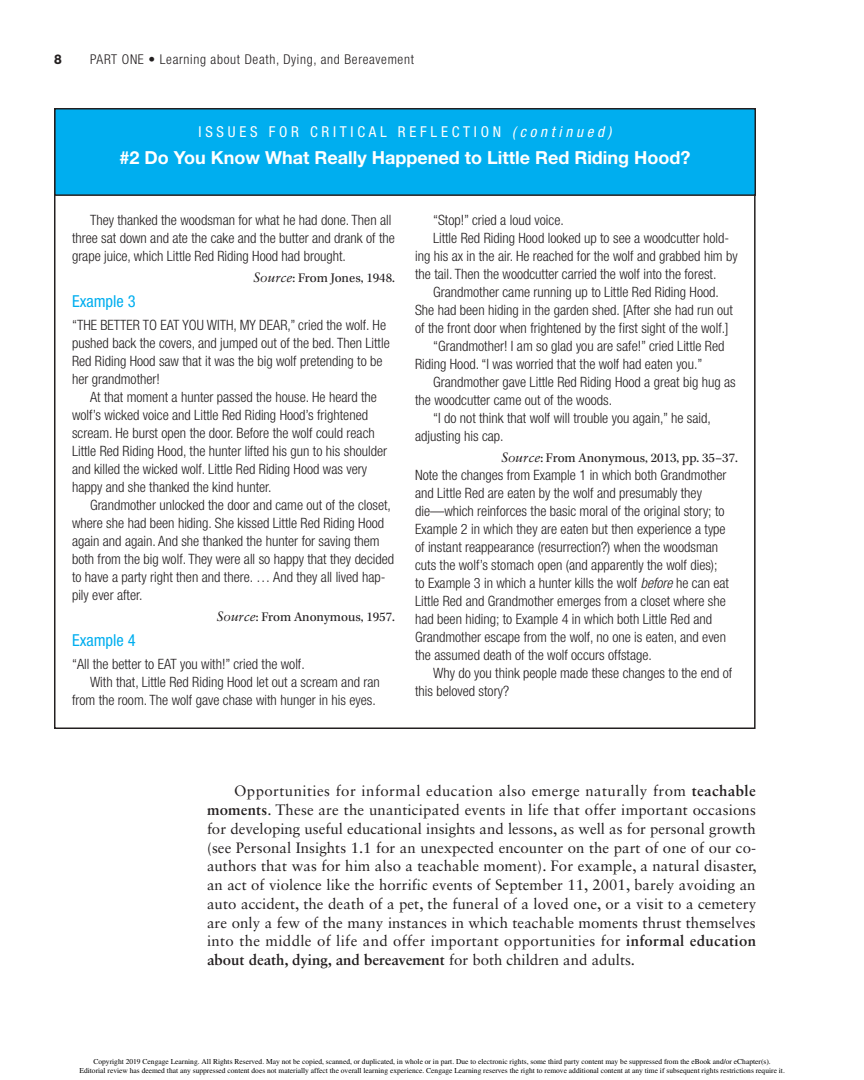
<style>
.page{position:relative;width:864px;height:1080px;background:#fff}
.page>*{position:absolute;margin:0;border:0;box-sizing:border-box;transform-origin:0 0}
.t1{font:700 18px "Helvetica Neue LT Std";color:#fff}
.t2{font:condensed 16.5px "Helvetica Neue LT Std";color:#00aeef}
.t3{font:15px/18.8px "Sabon LT Std";letter-spacing:.025em;color:#231f20;text-align:justify}
.t4{font:condensed 15px "Helvetica Neue LT Std";letter-spacing:.25em;color:#fff}
.t5{font:italic condensed 15px "Helvetica Neue LT Std";letter-spacing:.25em;color:#fff}
.t6{font:300 condensed 14.25px/18px "Helvetica Neue LT Std";color:#231f20}
.t7{font:13.5px "Kepler Std";color:#231f20}
.t8{font:300 condensed 13.5px "Helvetica Neue LT Std";letter-spacing:.05em;color:#231f20}
.t9{font:800 13.5px "Helvetica Neue LT Std";color:#231f20;scale:.9 1}
.t10{font:7.5px/9.6px "Times";color:#000;text-align:center}
.s1{font-family:"Sabon LT Std";font-style:italic}
.s2{font-style:italic}
.s3{font-weight:700}
</style>
<div class="page">
<div style="left:55px;top:109px;width:700px;height:86px;background:#00aeef"></div>
<div style="left:54px;top:108px;width:702px;height:88px;border:1px solid #231f20"></div>
<p class="t9" style="left:54px;top:51px;width:10px">8</p>
<p class="t8" style="left:90px;top:51px;width:326px">Part One • Learning about Death, Dying, and Bereavement</p>
<p class="t4" style="left:199px;top:123px;width:51px">ISS UES</p>
<p class="t4" style="left:269px;top:123px;width:74px">FO R CRITICA</p>
<p class="t4" style="left:380px;top:123px;width:29px">L REF</p>
<p class="t4" style="left:431px;top:123px;width:22px">L ECTION</p>
<p class="t5" style="left:512px;top:123px;width:101px">(continued)</p>
<p class="t1" style="left:119px;top:146px;width:573px">#2 Do You Know What Really Happened to Little Red Riding Hood?</p>
<p class="t6" style="left:72px;top:211px;width:324px;text-indent:18px">They thanked the woodsman for what he had done. Then all three sat down and ate the cake and the butter and drank of the grape juice, which Little Red Riding Hood had brought.</p>
<p class="t7" style="left:254px;top:270px;width:143px"><span class="s1">Source</span>: From Jones, 1948.</p>
<p class="t2" style="left:72px;top:292px;width:65px">EXAMPLE 3</p>
<p class="t6" style="left:72px;top:316px;width:36px">“THE BETTER</p>
<p class="t6" style="left:143px;top:316px;width:245px">TO EAT YOU WITH , MY DEAR,” cried the wolf. He</p>
<p class="t6" style="left:72px;top:334px;width:319px">pushed back the covers, and jumped out of the bed. Then Little</p>
<p class="t6" style="left:72px;top:352px;width:312px">Red Riding Hood saw that it was the big wolf pretending to be</p>
<p class="t6" style="left:72px;top:370px;width:89px">her grandmother!</p>
<p class="t6" style="left:90px;top:388px;width:288px">At that moment a hunter passed the house. He heard the</p>
<p class="t6" style="left:72px;top:406px;width:298px">wolf’s wicked voice and Little Red Riding Hood’s frightened</p>
<p class="t6" style="left:72px;top:424px;width:304px">scream. He burst open the door. Before the wolf could reach</p>
<p class="t6" style="left:72px;top:442px;width:317px">Little Red Riding Hood, the hunter lifted his gun to his shoulder</p>
<p class="t6" style="left:72px;top:460px;width:297px">and killed the wicked wolf. Little Red Riding Hood was very</p>
<p class="t6" style="left:72px;top:478px;width:201px">happy and she thanked the kind hunter.</p>
<p class="t6" style="left:90px;top:496px;width:302px">Grandmother unlocked the door and came out of the closet,</p>
<p class="t6" style="left:72px;top:514px;width:314px">where she had been hiding. She kissed Little Red Riding Hood</p>
<p class="t6" style="left:72px;top:532px;width:309px">again and again. And she thanked the hunter for saving them</p>
<p class="t6" style="left:72px;top:550px;width:324px">both from the big wolf. They were all so happy that they decided</p>
<p class="t6" style="left:72px;top:568px;width:315px">to have a party right then and there. … And they all lived hap-</p>
<p class="t6" style="left:72px;top:586px;width:72px">pily ever after.</p>
<p class="t7" style="left:217px;top:609px;width:180px"><span class="s1">Source</span>: From Anonymous, 1957.</p>
<p class="t2" style="left:72px;top:631px;width:65px">EXAMPLE 4</p>
<p class="t6" style="left:72px;top:655px;width:234px">“All the better to EAT you with!” cried the wolf.</p>
<p class="t6" style="left:90px;top:673px;width:291px">With that, Little Red Riding Hood let out a scream and ran</p>
<p class="t6" style="left:72px;top:691px;width:305px">from the room. The wolf gave chase with hunger in his eyes.</p>
<p class="t6" style="left:433px;top:211px;width:132px">“Stop!” cried a loud voice.</p>
<p class="t6" style="left:433px;top:229px;width:298px">Little Red Riding Hood looked up to see a woodcutter hold-</p>
<p class="t6" style="left:415px;top:247px;width:324px">ing his ax in the air. He reached for the wolf and grabbed him by</p>
<p class="t6" style="left:415px;top:265px;width:303px">the tail. Then the woodcutter carried the wolf into the forest.</p>
<p class="t6" style="left:433px;top:283px;width:287px">Grandmother came running up to Little Red Riding Hood.</p>
<p class="t6" style="left:415px;top:301px;width:319px">She had been hiding in the garden shed. [After she had run out</p>
<p class="t6" style="left:415px;top:319px;width:315px">of the front door when frightened by the first sight of the wolf.]</p>
<p class="t6" style="left:433px;top:337px;width:293px">“Grandmother! I am so glad you are safe!” cried Little Red</p>
<p class="t6" style="left:415px;top:355px;width:289px">Riding Hood. “I was worried that the wolf had eaten you.”</p>
<p class="t6" style="left:433px;top:373px;width:304px">Grandmother gave Little Red Riding Hood a great big hug as</p>
<p class="t6" style="left:415px;top:391px;width:199px">the woodcutter came out of the woods.</p>
<p class="t6" style="left:433px;top:409px;width:279px">“I do not think that wolf will trouble you again,” he said,</p>
<p class="t6" style="left:415px;top:427px;width:90px">adjusting his cap.</p>
<p class="t7" style="left:501px;top:450px;width:238px"><span class="s1">Source</span>: From Anonymous, 2013, pp. 35–37.</p>
<p class="t6" style="left:415px;top:466px;width:313px">Note the changes from Example 1 in which both Grandmother</p>
<p class="t6" style="left:415px;top:484px;width:288px">and Little Red are eaten by the wolf and presumably they</p>
<p class="t6" style="left:415px;top:502px;width:311px">die—which reinforces the basic moral of the original story; to</p>
<p class="t6" style="left:415px;top:520px;width:312px">Example 2 in which they are eaten but then experience a type</p>
<p class="t6" style="left:415px;top:538px;width:305px">of instant reappearance (resurrection?) when the woodsman</p>
<p class="t6" style="left:415px;top:556px;width:304px">cuts the wolf’s stomach open (and apparently the wolf dies);</p>
<p class="t6" style="left:415px;top:574px;width:315px">to Example 3 in which a hunter kills the wolf <span class="s2">before</span> he can eat</p>
<p class="t6" style="left:415px;top:592px;width:312px">Little Red and Grandmother emerges from a closet where she</p>
<p class="t6" style="left:415px;top:610px;width:299px">had been hiding; to Example 4 in which both Little Red and</p>
<p class="t6" style="left:415px;top:628px;width:312px">Grandmother escape from the wolf, no one is eaten, and even</p>
<p class="t6" style="left:415px;top:646px;width:238px">the assumed death of the wolf occurs offstage.</p>
<p class="t6" style="left:433px;top:664px;width:301px">Why do you think people made these changes to the end of</p>
<p class="t6" style="left:415px;top:682px;width:96px">this beloved story?</p>
<p class="t3" style="left:207px;top:782px;width:551px;text-indent:27px">Opportunities for informal education also emerge naturally from <span class="s3">teachable moments</span>. These are the unanticipated events in life that offer important occasions for developing useful educational insights and lessons, as well as for personal growth (see Personal Insights 1.1 for an unexpected encounter on the part of one of our co&shy;authors that was for him also a teachable moment). For example, a natural disaster, an act of violence like the horrific events of September 11, 2001, barely avoiding an auto accident, the death of a pet, the funeral of a loved one, or a visit to a cemetery are only a few of the many instances in which teachable moments thrust themselves into the middle of life and offer important opportunities for <span class="s3">informal education about death, dying, and bereavement</span> for both children and adults.</p>
<p class="t10" style="left:79px;top:1056px;width:707px">Copyright 2019 Cengage Learning. All Rights Reserved. May not be copied, scanned, or duplicated, in whole or in part. Due to electronic rights, some third party content may be suppressed from the eBook and/or eChapter(s).<br>Editorial review has deemed that any suppressed content does not materially affect the overall learning experience. Cengage Learning reserves the right to remove additional content at any time if subsequent rights restrictions require it.</p>
</div>
